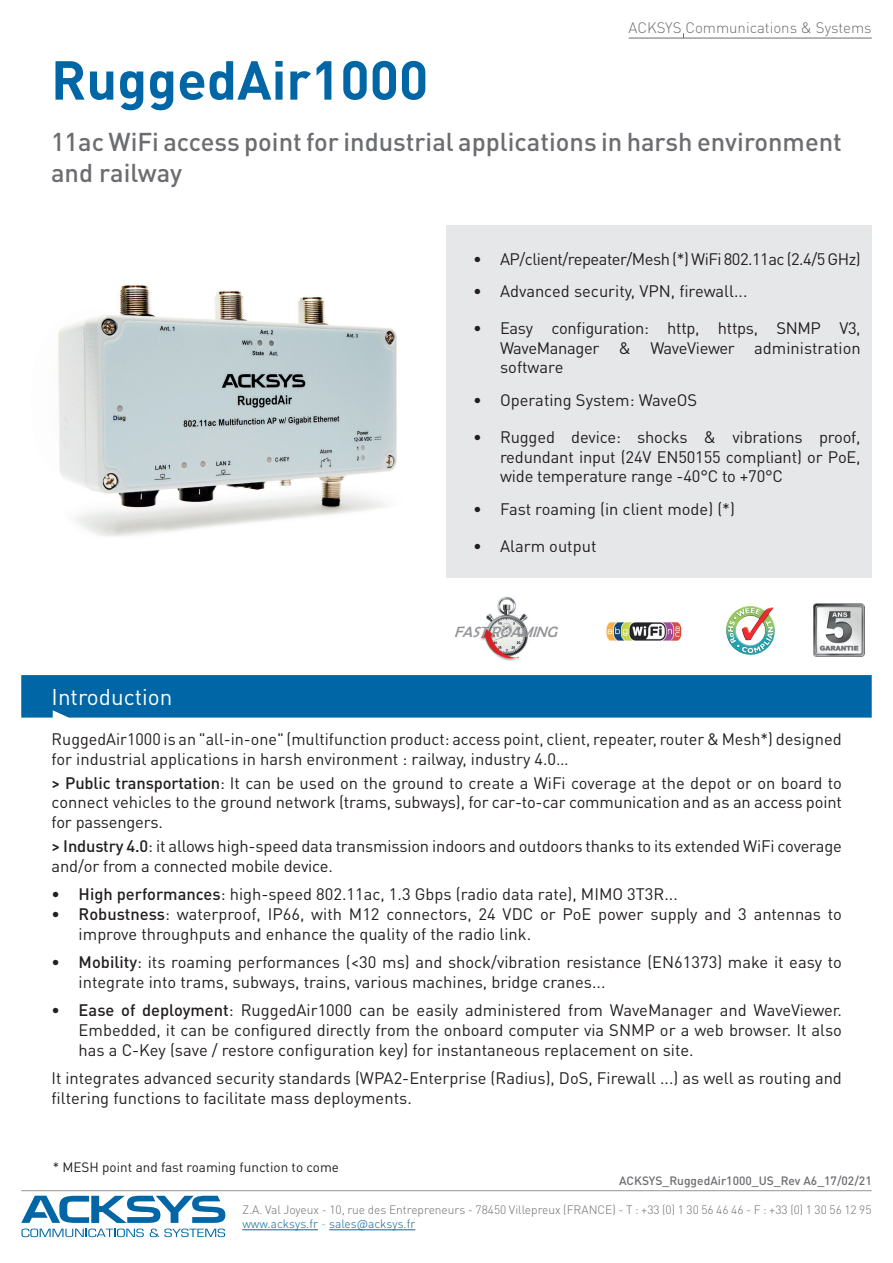
<style>
.page{position:relative;width:893px;height:1263px;background:#fff}
.page>*{position:absolute;margin:0;border:0;box-sizing:border-box;transform-origin:0 0}
.t1{font:700 54px "DIN Pro";color:#0166a5}
.t2{font:500 25.5px/30.6px "DIN Pro";color:#6c6d70}
.t3{font:22.5px "DIN Pro";color:#fff}
.t4{font:16.5px/19.8px "DIN Pro";color:#231f20}
.t5{font:16.5px "DIN Pro";letter-spacing:-.03em;color:#231f20}
.t6{font:300 15px "DIN Pro";color:#6c6d70}
.t7{font:italic 15px "Berlin Sans FB";color:#939598}
.t8{font:13.5px "DIN Pro";color:#231f20}
.t9{font:300 12px/14.4px "DIN Pro";color:#6c6d70}
.t10{font:500 12px "DIN Pro";color:#6c6d70}
.s1{font-weight:500}
.s2{color:#0166a5}
.s3{color:#939598}
</style>
<div class="page">
<hr style="left:629px;top:38px;width:243px;height:1px;background:#6c6d70">
<hr style="left:21px;top:1190px;width:851px;height:1px;background:#939598">
<hr style="left:242px;top:1229px;width:76px;height:1px;background:#0166a5">
<hr style="left:329px;top:1229px;width:86px;height:1px;background:#0166a5">
<svg style="left:21px;top:1196px;width:204px;height:41px"></svg>
<div style="left:21px;top:675px;width:851px;height:43px;background:#0166a5"></div>
<div style="left:446px;top:225px;width:426px;height:353px;background:#e6e7e9"></div>
<img style="left:481px;top:596px;width:47px;height:65px">
<img style="left:734px;top:606px;width:16px;height:6px">
<img style="left:814px;top:603px;width:50px;height:54px">
<img style="left:606px;top:622px;width:76px;height:18px">
<img style="left:58px;top:285px;width:339px;height:252px">
<p class="t6" style="left:629px;top:17px;width:245px">ACKSYS Communications &amp; Systems</p>
<h1 class="t1" style="left:51px;top:43px;width:379px">RuggedAir1000</h1>
<h2 class="t2" style="left:51px;top:126px;width:792px">11ac WiFi access point for industrial applications in harsh environment and railway</h2>
<p class="t5" style="left:473px;top:247px;width:389px">• AP/client/repeater/Mesh (*) WiFi 802.11ac (2.4/5 GHz)</p>
<p class="t4" style="left:473px;top:280px;width:276px">• Advanced security, VPN, firewall...</p>
<p class="t4" style="left:500px;top:317px;width:362px;text-align:justify;text-indent:-27px">• Easy configuration: http, https, SNMP V3, WaveManager &amp; WaveViewer administration software</p>
<p class="t4" style="left:473px;top:389px;width:226px">• Operating System: WaveOS</p>
<p class="t4" style="left:500px;top:426px;width:362px;text-align:justify;text-indent:-27px">• Rugged device: shocks &amp; vibrations proof, redundant input (24V EN50155 compliant) or PoE, wide temperature range -40°C to +70°C</p>
<p class="t4" style="left:473px;top:498px;width:263px">• Fast roaming (in client mode) (*)</p>
<p class="t4" style="left:473px;top:535px;width:125px">• Alarm output</p>
<h3 class="t3" style="left:52px;top:681px;width:122px">Introduction</h3>
<p class="t7" style="left:454px;top:623px;width:109px">FASTROAMING</p>
<p class="t4" style="left:52px;top:728px;width:792px">RuggedAir1000 is an "all-in-one" (multifunction product: access point, client, repeater, router &amp; Mesh*) designed for industrial applications in harsh environment : railway, industry 4.0…</p>
<p class="t4" style="left:52px;top:772px;width:792px;text-align:justify"><span class="s1">&gt; Public transportation</span>: It can be used on the ground to create a WiFi coverage at the depot or on board to connect vehicles to the ground network (trams, subways), for car-to-car communication and as an access point for passengers.</p>
<p class="t4" style="left:52px;top:836px;width:792px"><span class="s1">&gt; Industry 4.0</span>: it allows high-speed data transmission indoors and outdoors thanks to its extended WiFi coverage and/or from a connected mobile device.</p>
<p class="t4" style="left:52px;top:884px;width:628px"><span class="s1">• High performances</span>: high-speed 802.11ac, 1.3 Gbps (radio data rate), MIMO 3T3R...</p>
<p class="t4" style="left:79px;top:904px;width:765px;text-indent:-27px"><span class="s1">• Robustness</span>: waterproof, IP66, with M12 connectors, 24 VDC or PoE power supply and 3 antennas to improve throughputs and enhance the quality of the radio link.</p>
<p class="t4" style="left:79px;top:952px;width:765px;text-indent:-27px"><span class="s1">• Mobility</span>: its roaming performances (&lt;30 ms) and shock/vibration resistance (EN61373) make it easy to integrate into trams, subways, trains, various machines, bridge cranes...</p>
<p class="t4" style="left:79px;top:1000px;width:765px;text-align:justify;text-indent:-27px"><span class="s1">• Ease of deployment</span>: RuggedAir1000 can be easily administered from WaveManager and WaveViewer.<br>Embedded, it can be configured directly from the onboard computer via SNMP or a web browser. It also has a C-Key (save / restore configuration key) for instantaneous replacement on site.</p>
<p class="t4" style="left:52px;top:1068px;width:792px">It integrates advanced security standards (WPA2-Enterprise (Radius), DoS, Firewall ...) as well as routing and filtering functions to facilitate mass deployments.</p>
<p class="t8" style="left:53px;top:1158px;width:288px">* MESH point and fast roaming function to come</p>
<p class="t10" style="left:619px;top:1173px;width:254px">ACKSYS_RuggedAir1000_US_Rev A6_17/02/21</p>
<p class="t9" style="left:242px;top:1202px;width:631px">Z.A. Val Joyeux - 10, rue des Entrepreneurs - 78450 Villepreux (FRANCE) - T : +33 (0) 1 30 56 46 46 - F : +33 (0) 1 30 56 12 95 <span class="s2">www.acksys.fr</span> <span class="s3">-</span> <span class="s2">sales@acksys.fr</span></p>
</div>
